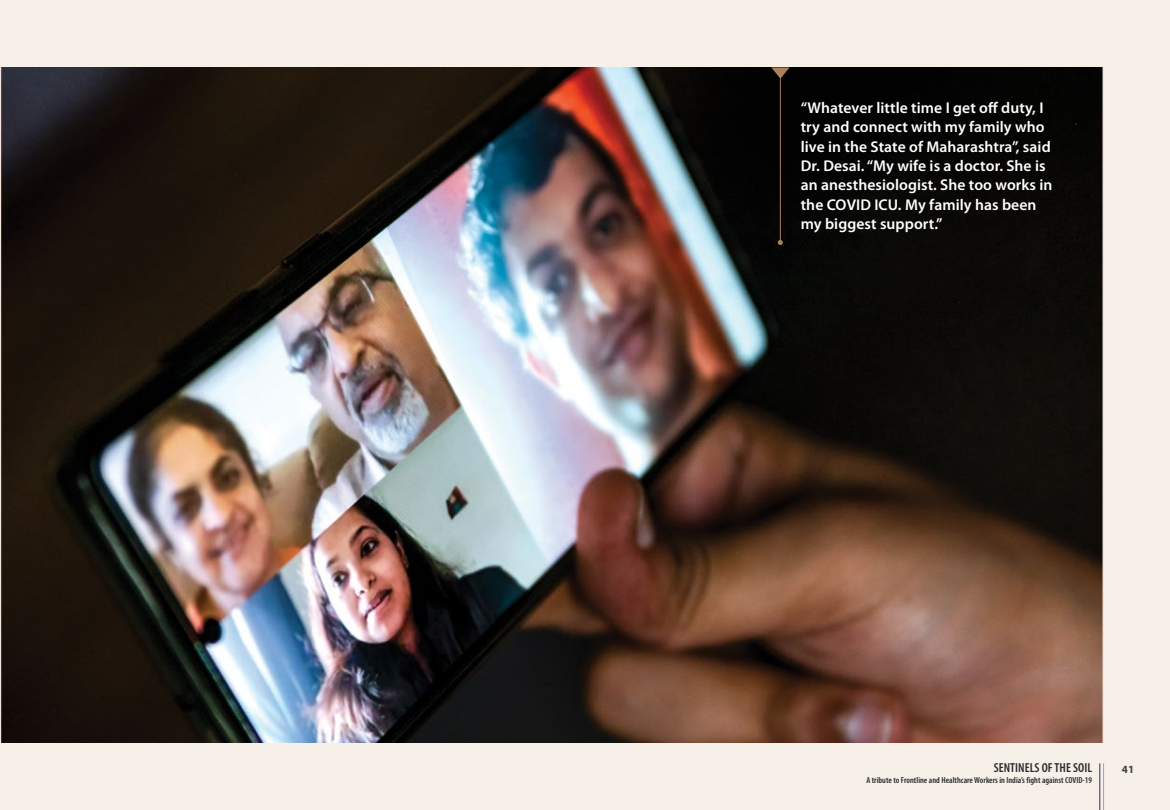
<style>
.page{position:relative;width:1170px;height:810px;background:#f6f0e9}
.page>*{position:absolute;margin:0;border:0;box-sizing:border-box;transform-origin:0 0}
.t1{font:600 15.62px/19.4px "Myriad Pro";letter-spacing:.005em;color:#fff}
.t2{font:600 condensed 13.12px "Myriad Pro";letter-spacing:.005em;color:#292829}
.t3{font:700 11px "Myriad Pro";color:#414042}
.t4{font:600 condensed 8.75px "Myriad Pro";letter-spacing:.005em;color:#292829}
</style>
<div class="page">
<hr style="left:1103px;top:763px;width:1px;height:47px;background:#c79b6d">
<hr style="left:1100px;top:763px;width:1px;height:47px;background:#3b2362">
<img style="left:0;top:68px;width:1104px;height:674px">
<svg style="left:771px;top:67px;width:19px;height:12px"></svg>
<hr style="left:780px;top:78px;width:1px;height:165px;background:#ae805a">
<svg style="left:778px;top:240px;width:5px;height:5px"></svg>
<p class="t1" style="left:801px;top:98px;width:253px">“Whatever little time I get off duty, I try and connect with my family who live in the State of Maharashtra”, said Dr. Desai. “My wife is a doctor. She is an anesthesiologist. She too works in the COVID ICU. My family has been my biggest support.”</p>
<p class="t2" style="left:994px;top:759px;width:100px">SENTINELS OF THE SOIL</p>
<p class="t4" style="left:866px;top:775px;width:227px">A tribute to Frontline and Healthcare Workers in India’s fight against COVID-19</p>
<p class="t3" style="left:1122px;top:762px;width:14px">41</p>
</div>
